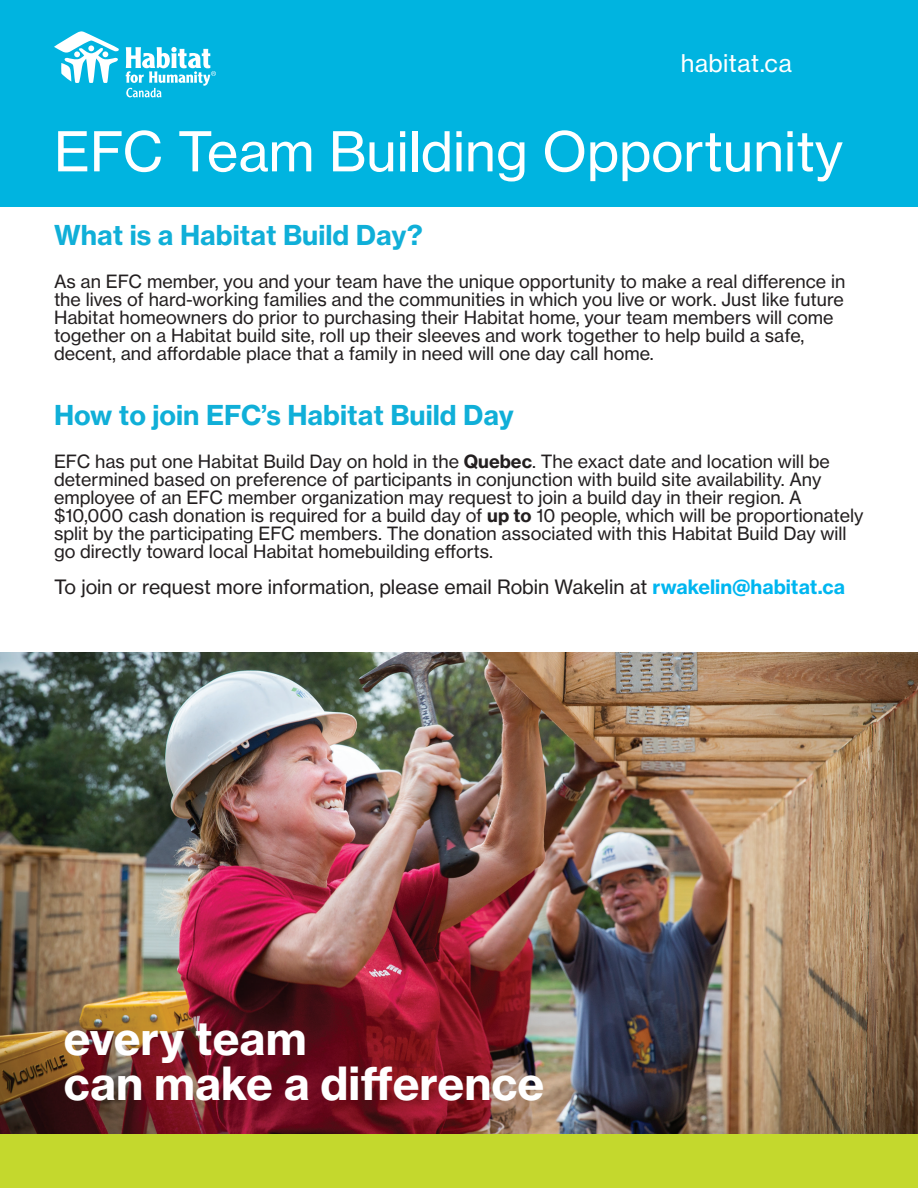
<style>
.page{position:relative;width:918px;height:1188px;background:#fff}
.page>*{position:absolute;margin:0;border:0;box-sizing:border-box;transform-origin:0 0}
.t1{font:54px "N Haas Grotesk TX Pro 55 Rg";color:#fff}
.t2{font:45px/45px "N Haas Grotesk TX Pro 75 Bd";color:#fff}
.t3{font:27px "N Haas Grotesk TX Pro 75 Bd";color:#10afd8}
.t4{font:24px "N Haas Grotesk TX Pro 55 Rg";letter-spacing:.01em;color:#fff}
.t5{font:19.5px "N Haas Grotesk TX Pro 55 Rg";color:#231f20}
.t6{font:18px/18px "N Haas Grotesk TX Pro 55 Rg";color:#231f20}
.s1{font-family:"N Haas Grotesk TX Pro 75 Bd"}
.s2{font-family:"N Haas Grotesk TX Pro 75 Bd";color:#00b6f0}
</style>
<div class="page">
<div style="left:0;top:0;width:918px;height:207px;background:#00b4e0"></div>
<svg style="left:54px;top:31px;width:65px;height:52px"></svg>
<svg style="left:126px;top:47px;width:90px;height:50px"></svg>
<img style="left:0;top:653px;width:918px;height:481px">
<div style="left:0;top:1134px;width:918px;height:54px;background:#c4d82d"></div>
<h3 class="t4" style="left:681px;top:48px;width:113px">habitat.ca</h3>
<h1 class="t1" style="left:54px;top:119px;width:790px">EFC Team Building Opportunity</h1>
<h3 class="t3" style="left:54px;top:218px;width:370px">What is a Habitat Build Day?</h3>
<p class="t6" style="left:54px;top:272px;width:793px">As an EFC member, you and your team have the unique opportunity to make a real difference in the lives of hard-working families and the communities in which you live or work. Just like future Habitat homeowners do prior to purchasing their Habitat home, your team members will come together on a Habitat build site, roll up their sleeves and work together to help build a safe, decent, and affordable place that a family in need will one day call home.</p>
<h3 class="t3" style="left:54px;top:398px;width:461px">How to join EFC’s Habitat Build Day</h3>
<p class="t6" style="left:54px;top:452px;width:811px">EFC has put one Habitat Build Day on hold in the <span class="s1">Quebec</span>. The exact date and location will be determined based on preference of participants in conjunction with build site availability. Any employee of an EFC member organization may request to join a build day in their region. A $10,000 cash donation is required for a build day of <span class="s1">up to</span> 10 people, which will be proportionately split by the participating EFC members. The donation associated with this Habitat Build Day will go directly toward local Habitat homebuilding efforts.</p>
<p class="t5" style="left:54px;top:575px;width:793px">To join or request more information, please email Robin Wakelin at <span class="s2">rwakelin@habitat.ca</span></p>
<h2 class="t2" style="left:64px;top:1016px;width:482px">every team<br>can make a difference</h2>
</div>
